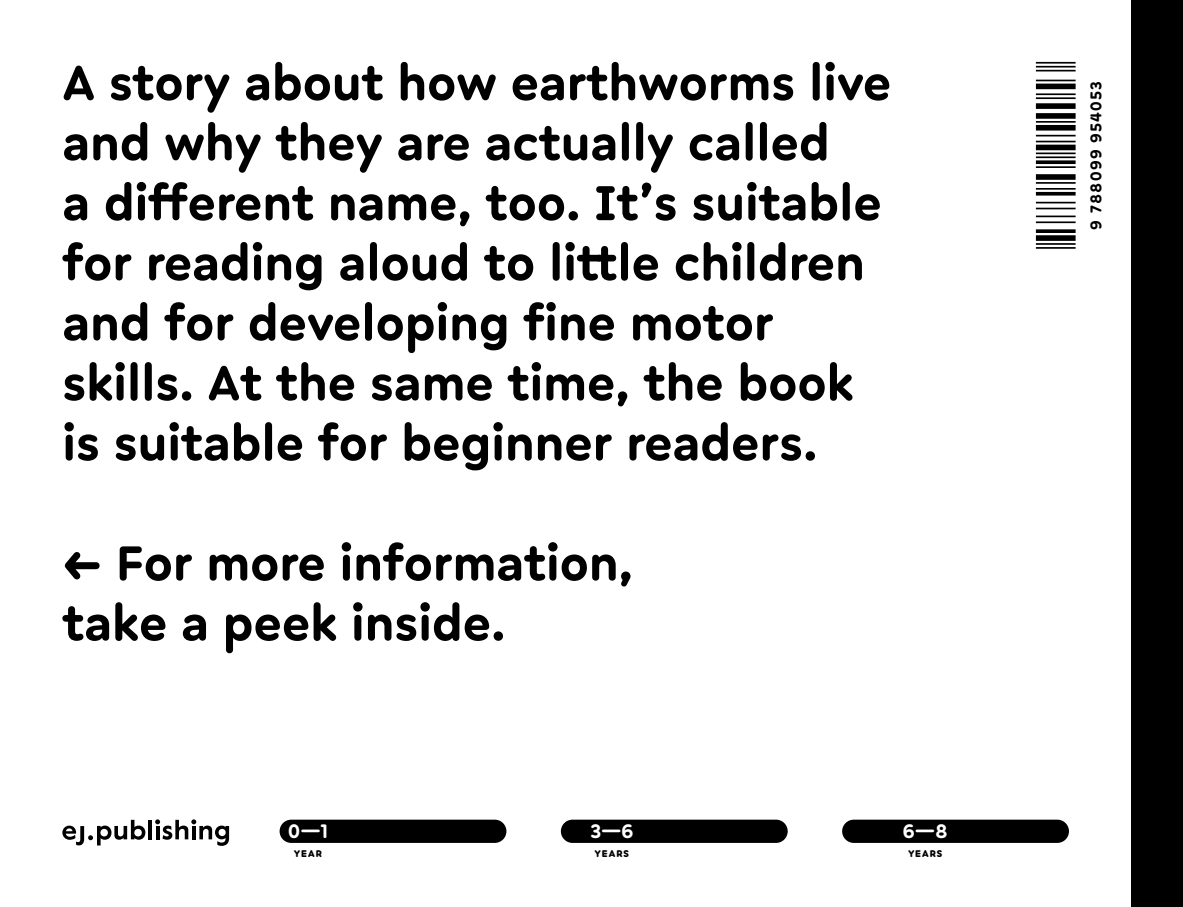
<style>
.page{position:relative;width:1183px;height:907px;background:#fff}
.page>*{position:absolute;margin:0;border:0;box-sizing:border-box;transform-origin:0 0}
.t1{font:700 50px/60px "Sonda";color:#000}
.t2{font:700 20px "Sonda";color:#fff}
.t3{font:700 16px "Sonda";letter-spacing:.08em;color:#000}
.t4{font:800 10px "Sonda";letter-spacing:.1em;color:#000}
</style>
<div class="page">
<div style="left:1131px;top:0;width:52px;height:906px;background:#000"></div>
<hr style="left:148px;top:819px;width:4px;height:20px;background:#000">
<svg style="left:155px;top:819px;width:74px;height:26px"></svg>
<svg style="left:62px;top:819px;width:83px;height:26px"></svg>
<hr style="left:1036px;top:247px;width:39px;height:2px;background:#000">
<hr style="left:1036px;top:243px;width:39px;height:2px;background:#000">
<div style="left:1036px;top:235px;width:39px;height:6px;background:#000"></div>
<svg style="left:1036px;top:229px;width:39px;height:4px"></svg>
<hr style="left:1036px;top:221px;width:39px;height:2px;background:#000">
<hr style="left:1036px;top:215px;width:39px;height:2px;background:#000">
<hr style="left:1036px;top:208px;width:39px;height:1px;background:#000">
<hr style="left:1036px;top:202px;width:39px;height:1px;background:#000">
<hr style="left:1036px;top:192px;width:39px;height:3px;background:#000">
<hr style="left:1036px;top:188px;width:39px;height:2px;background:#000">
<hr style="left:1036px;top:182px;width:39px;height:2px;background:#000">
<div style="left:1036px;top:174px;width:39px;height:6px;background:#000"></div>
<hr style="left:1036px;top:166px;width:39px;height:2px;background:#000">
<svg style="left:1036px;top:160px;width:39px;height:4px"></svg>
<hr style="left:1036px;top:156px;width:39px;height:2px;background:#000">
<hr style="left:1036px;top:152px;width:39px;height:2px;background:#000">
<div style="left:1036px;top:145px;width:39px;height:5px;background:#000"></div>
<hr style="left:1036px;top:141px;width:39px;height:1px;background:#000">
<hr style="left:1036px;top:135px;width:39px;height:1px;background:#000">
<div style="left:1036px;top:125px;width:39px;height:5px;background:#000"></div>
<hr style="left:1036px;top:121px;width:39px;height:2px;background:#000">
<div style="left:1036px;top:113px;width:39px;height:6px;background:#000"></div>
<div style="left:1036px;top:103px;width:39px;height:6px;background:#000"></div>
<hr style="left:1036px;top:97px;width:39px;height:2px;background:#000">
<hr style="left:1036px;top:93px;width:39px;height:2px;background:#000">
<div style="left:1036px;top:84px;width:39px;height:5px;background:#000"></div>
<hr style="left:1036px;top:80px;width:39px;height:1px;background:#000">
<hr style="left:1036px;top:70px;width:39px;height:1px;background:#000">
<hr style="left:1036px;top:66px;width:39px;height:1px;background:#000">
<hr style="left:1036px;top:62px;width:39px;height:2px;background:#000">
<div style="left:280px;top:819px;width:226px;height:23px;background:#000;border-radius:12px"></div>
<div style="left:561px;top:819px;width:226px;height:23px;background:#000;border-radius:12px"></div>
<div style="left:842px;top:819px;width:227px;height:23px;background:#000;border-radius:12px"></div>
<p class="t1" style="left:62px;top:53px;width:830px">A story about how earthworms live and why they are actually called<br>a different name, too. It’s suitable for reading aloud to little children and for developing fine motor skills. At the same time, the book is suitable for beginner readers.</p>
<p class="t1" style="left:62px;top:533px;width:572px">← For more information, take a peek inside.</p>
<p class="t2" style="left:288px;top:817px;width:42px">0—1</p>
<p class="t4" style="left:294px;top:846px;width:29px">YEAR</p>
<p class="t2" style="left:590px;top:817px;width:45px">3—6</p>
<p class="t4" style="left:595px;top:846px;width:36px">YEARS</p>
<p class="t2" style="left:903px;top:817px;width:47px">6—8</p>
<p class="t4" style="left:908px;top:846px;width:36px">YEARS</p>
<p class="t3" style="left:1085px;top:230px;width:150px;rotate:-90deg">9 788099 954053</p>
</div>
